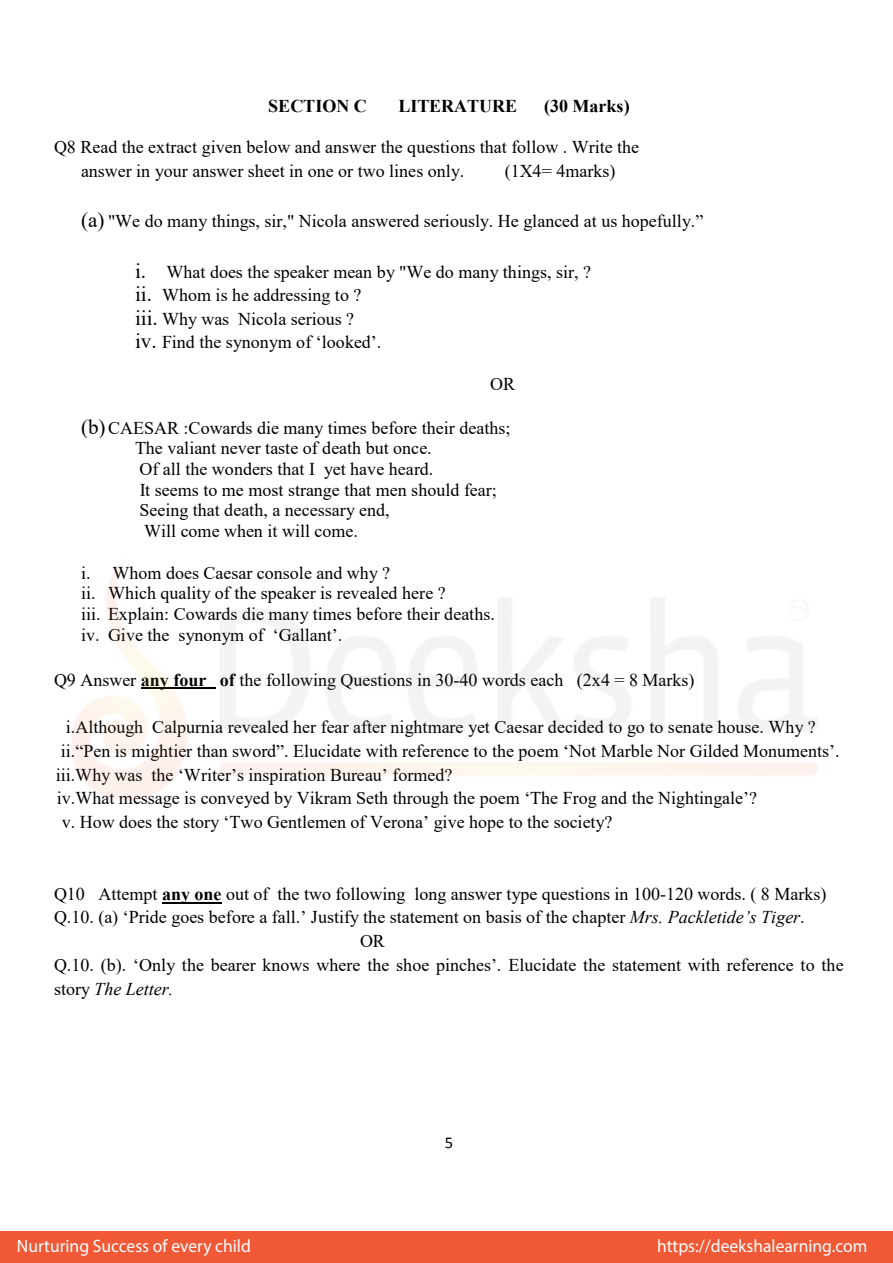
<style>
.page{position:relative;width:893px;height:1263px;background:#fff}
.page>*{position:absolute;margin:0;border:0;box-sizing:border-box;transform-origin:0 0}
.t1{font:18px/23.4px "Times New Roman";color:#000}
.t2{font:18px "Myriad Pro";color:#fff}
.t3{font:700 18px "Times New Roman";color:#000}
.t4{font:italic 18px "Times New Roman";color:#000}
.t5{font:16.5px "Calibri";color:#000}
.s1{font-size:21px}
.s2{font-weight:700}
.s3{font-style:italic}
.s4{font-style:normal}
</style>
<div class="page">
<img style="left:71px;top:563px;width:746px;height:341px">
<div style="left:0;top:1232px;width:893px;height:31px;background:#f05836"></div>
<p class="t3" style="left:268px;top:93px;width:100px">SECTION C</p>
<p class="t3" style="left:398px;top:93px;width:120px">LITERATURE</p>
<p class="t3" style="left:544px;top:93px;width:87px">(30 Marks)</p>
<p class="t1" style="left:81px;top:135px;width:560px;text-indent:-27px">Q8 Read the extract given below and answer the questions that follow . Write the answer in your answer sheet in one or two lines only.</p>
<p class="t1" style="left:505px;top:159px;width:112px">(1X4= 4marks)</p>
<p class="t1" style="left:81px;top:209px;width:624px"><span class="s1">(a)</span> "We do many things, sir," Nicola answered seriously. He glanced at us hopefully.”</p>
<p class="t1" style="left:135px;top:259px;width:458px"><span class="s1">i.</span> What does the speaker mean by "We do many things, sir, ? <span class="s1">ii.</span> Whom is he addressing to ?<br><span class="s1">iii.</span> Why was Nicola serious ?<br><span class="s1">iv.</span> Find the synonym of ‘looked’.</p>
<p class="t1" style="left:490px;top:371px;width:26px">OR</p>
<p class="t1" style="left:81px;top:416px;width:431px"><span class="s1">(b)</span>CAESAR :Cowards die many times before their deaths;</p>
<p class="t1" style="left:135px;top:436px;width:298px">The valiant never taste of death but once.</p>
<p class="t1" style="left:140px;top:457px;width:295px">Of all the wonders that I yet have heard.</p>
<p class="t1" style="left:140px;top:477px;width:359px">It seems to me most strange that men should fear;</p>
<p class="t1" style="left:140px;top:498px;width:252px">Seeing that death, a necessary end,</p>
<p class="t1" style="left:144px;top:519px;width:216px">Will come when it will come.</p>
<p class="t1" style="left:81px;top:562px;width:415px;line-height:20.7px">i. Whom does Caesar console and why ?<br>ii. Which quality of the speaker is revealed here ?<br>iii. Explain: Cowards die many times before their deaths. iv. Give the synonym of ‘Gallant’.</p>
<p class="t1" style="left:54px;top:667px;width:642px">Q9 Answer <span class="s2">any four of</span> the following Questions in 30-40 words each (2x4 = 8 Marks)</p>
<p class="t1" style="left:66px;top:715px;width:751px">i.Although Calpurnia revealed her fear after nightmare yet Caesar decided to go to senate house. Why ?</p>
<p class="t1" style="left:61px;top:738px;width:780px">ii.“Pen is mightier than sword”. Elucidate with reference to the poem ‘Not Marble Nor Gilded Monuments’.</p>
<p class="t1" style="left:56px;top:762px;width:398px">iii.Why was the ‘Writer’s inspiration Bureau’ formed?</p>
<p class="t1" style="left:57px;top:786px;width:702px">iv.What message is conveyed by Vikram Seth through the poem ‘The Frog and the Nightingale’?</p>
<p class="t1" style="left:62px;top:810px;width:552px">v. How does the story ‘Two Gentlemen of Verona’ give hope to the society?</p>
<p class="t1" style="left:54px;top:881px;width:774px">Q10 Attempt <span class="s2">any one</span> out of the two following long answer type questions in 100-120 words. ( 8 Marks)</p>
<p class="t1" style="left:54px;top:905px;width:752px">Q.10. (a) ‘Pride goes before a fall.’ Justify the statement on basis of the chapter <span class="s3">Mrs. Packletide’s Tiger</span>.</p>
<p class="t1" style="left:360px;top:929px;width:26px">OR</p>
<p class="t1" style="left:54px;top:953px;width:791px">Q.10. (b). ‘Only the bearer knows where the shoe pinches’. Elucidate the statement with reference to the</p>
<p class="t4" style="left:54px;top:976px;width:121px"><span class="s4">story</span> The Letter.</p>
<p class="t5" style="left:445px;top:1132px;width:10px">5</p>
<p class="t2" style="left:17px;top:1235px;width:235px">Nurturing Success of every child</p>
<p class="t2" style="left:657px;top:1235px;width:212px">https://deekshalearning.com</p>
</div>
